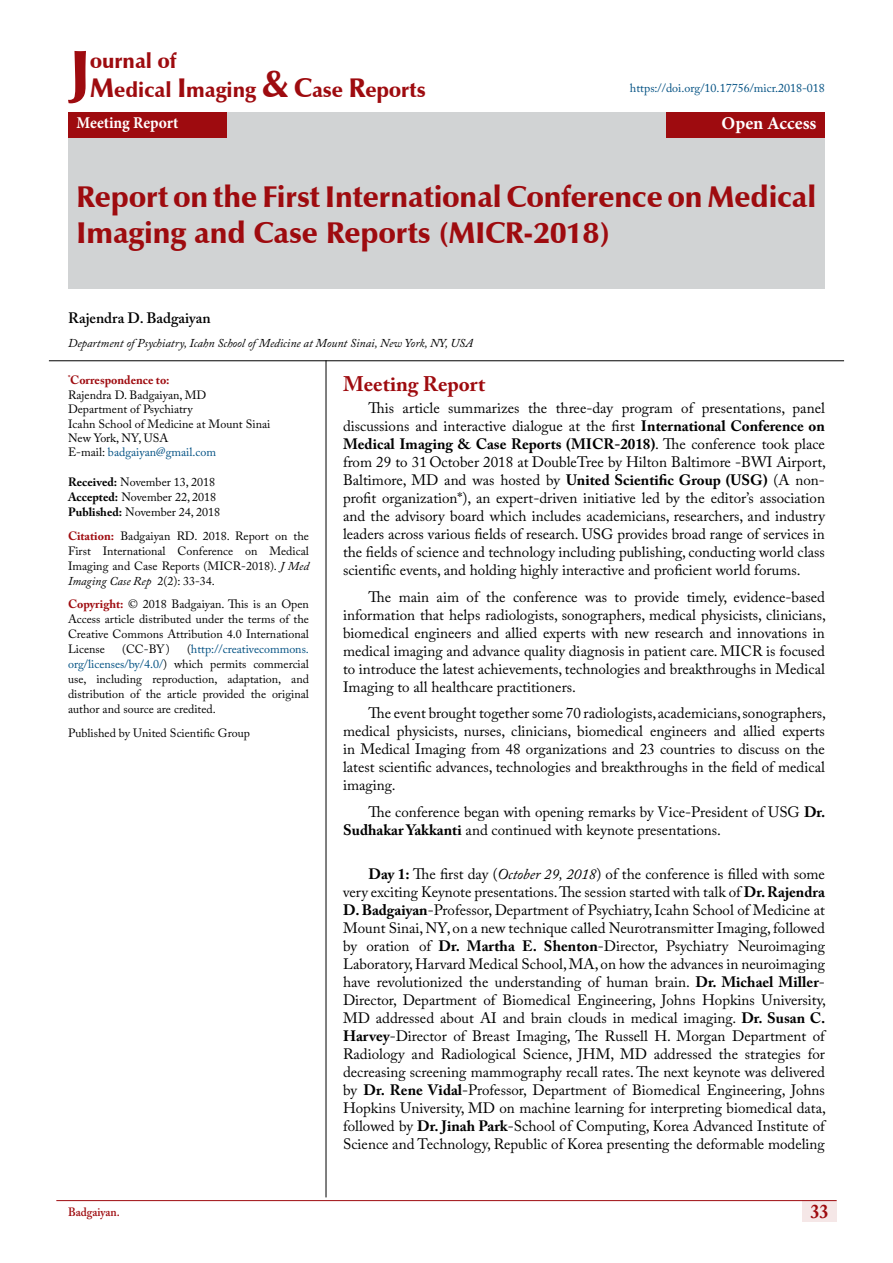
<style>
.page{position:relative;width:893px;height:1263px;background:#fff}
.page>*{position:absolute;margin:0;border:0;box-sizing:border-box;transform-origin:0 0}
.t1{font:900 62.1px "Zapf Humanist 601 BT";color:#9e0b0f}
.t2{font:900 30px/36px "Zapf Humanist 601 BT";color:#9e0b0f}
.t3{font:900 21px/29.4px "Zapf Humanist 601 BT";color:#9e0b0f}
.t4{font:700 21px "Adobe Caslon Pro";color:#9e0b0f}
.t5{font:700 19.5px "Adobe Caslon Pro";color:#9e0b0f;scale:.9 1}
.t6{font:700 18px "Minion Pro";color:#fff}
.t7{font:700 16.5px "Minion Pro";color:#fff;scale:.94 1}
.t8{font:15px/18px "Adobe Caslon Pro";color:#000;text-align:justify}
.t9{font:600 15px "Adobe Caslon Pro";color:#000}
.t10{font:12px/15px "Adobe Caslon Pro";color:#000;text-align:justify}
.t11{font:italic 12px "Adobe Caslon Pro";color:#000}
.t12{font:12px "Adobe Caslon Pro";color:#005082}
.t13{font:600 12px "Adobe Caslon Pro";color:#9e0b0f;scale:.95 1}
.s1{font-size:27px}
.s2{font-size:37.5px}
.s3{font-weight:700;color:#9e0b0f}
.s4{color:#005083}
.s5{font-weight:700}
.s6{font-style:italic}
.s7{color:#005082}
</style>
<div class="page">
<div style="left:802px;top:1200px;width:35px;height:21px;background:#f5e7e7"></div>
<hr style="left:56px;top:1200px;width:781px;height:1px;background:#9e0b0f">
<div style="left:68px;top:112px;width:757px;height:177px;background:#d1d3d4"></div>
<div style="left:68px;top:112px;width:159px;height:26px;background:#9e0b0f"></div>
<div style="left:666px;top:112px;width:159px;height:26px;background:#9e0b0f"></div>
<hr style="left:326px;top:360px;width:1px;height:837px;background:#000">
<hr style="left:49px;top:360px;width:795px;height:1px;background:#000">
<h1 class="t1" style="left:70px;top:34px;width:22px">J</h1>
<h3 class="t3" style="left:90px;top:46px;width:337px">ournal of<br><span class="s1">M</span>edical <span class="s1">I</span>maging <span class="s2">&amp;</span> <span class="s1">C</span>ase <span class="s1">R</span>eports</h3>
<p class="t12" style="left:630px;top:81px;width:196px">https://doi.org/10.17756/micr.2018-018</p>
<p class="t7" style="left:77px;top:111px;width:110px">Meeting Report</p>
<p class="t6" style="left:721px;top:111px;width:96px">Open Access</p>
<h2 class="t2" style="left:77px;top:179px;width:741px">Report on the First International Conference on Medical<br>Imaging and Case Reports (MICR-2018)</h2>
<p class="t9" style="left:68px;top:309px;width:144px">Rajendra D. Badgaiyan</p>
<p class="t11" style="left:68px;top:336px;width:406px">Department of Psychiatry, Icahn School of Medicine at Mount Sinai, New York, NY, USA</p>
<p class="t10" style="left:68px;top:373px;width:204px;line-height:14.4px;text-align:left"><sup>*</sup><span class="s3">Correspondence to:<br></span>Rajendra D. Badgaiyan, MD<br>Department of Psychiatry<br>Icahn School of Medicine at Mount Sinai<br>New York, NY, USA<br>E-mail: <span class="s4">badgaiyan@gmail.com</span></p>
<p class="t10" style="left:68px;top:475px;width:154px;text-align:left"><span class="s5">Received:</span> November 13, 2018<br><span class="s5">Accepted:</span> November 22, 2018<br><span class="s5">Published:</span> November 24, 2018</p>
<p class="t10" style="left:68px;top:528px;width:242px"><span class="s3">Citation:</span> Badgaiyan RD. 2018. Report on the First International Conference on Medical Imaging and Case Reports (MICR-2018). <span class="s6">J Med Imaging Case Rep</span> 2(2): 33-34.</p>
<p class="t10" style="left:68px;top:597px;width:242px"><span class="s3">Copyright:</span> © 2018 Badgaiyan. This is an Open Access article distributed under the terms of the Creative Commons Attribution 4.0 International License</p>
<h3 class="t4" style="left:343px;top:371px;width:144px">Meeting Report</h3>
<p class="t8" style="left:343px;top:399px;width:484px;text-indent:26px">This article summarizes the three-day program of presentations, panel discussions and interactive dialogue at the first <span class="s5">International Conference on Medical Imaging &amp; Case Reports (MICR-2018)</span>. The conference took place from 29 to 31 October 2018 at DoubleTree by Hilton Baltimore -BWI Airport, Baltimore, MD and was hosted by <span class="s5">United Scientific Group (USG)</span> (A non&shy;profit organization*), an expert-driven initiative led by the editor’s association and the advisory board which includes academicians, researchers, and industry leaders across various fields of research. USG provides broad range of services in the fields of science and technology including publishing, conducting world class scientific events, and holding highly interactive and proficient world forums.</p>
<p class="t8" style="left:343px;top:588px;width:484px;text-indent:26px">The main aim of the conference was to provide timely, evidence-based information that helps radiologists, sonographers, medical physicists, clinicians, biomedical engineers and allied experts with new research and innovations in medical imaging and advance quality diagnosis in patient care. MICR is focused to introduce the latest achievements, technologies and breakthroughs in Medical Imaging to all healthcare practitioners.</p>
<p class="t8" style="left:343px;top:704px;width:484px;text-indent:26px">The event brought together some 70 radiologists, academicians, sonographers, medical physicists, nurses, clinicians, biomedical engineers and allied experts in Medical Imaging from 48 organizations and 23 countries to discuss on the latest scientific advances, technologies and breakthroughs in the field of medical imaging.</p>
<p class="t8" style="left:343px;top:803px;width:484px;text-indent:26px">The conference began with opening remarks by Vice-President of USG <span class="s5">Dr.<br>Sudhakar Yakkanti</span> and continued with keynote presentations.</p>
<p class="t8" style="left:343px;top:865px;width:484px;text-indent:26px"><span class="s5">Day 1:</span> The first day (<span class="s6">October 29, 2018</span>) of the conference is filled with some very exciting Keynote presentations. The session started with talk of <span class="s5">Dr. Rajendra D. Badgaiyan</span>-Professor, Department of Psychiatry, Icahn School of Medicine at Mount Sinai, NY, on a new technique called Neurotransmitter Imaging, followed by oration of <span class="s5">Dr. Martha E. Shenton</span>-Director, Psychiatry Neuroimaging Laboratory, Harvard Medical School, MA, on how the advances in neuroimaging have revolutionized the understanding of human brain. <span class="s5">Dr. Michael Miller</span>-Director, Department of Biomedical Engineering, Johns Hopkins University, MD addressed about AI and brain clouds in medical imaging. <span class="s5">Dr. Susan C.<br>Harvey</span>-Director of Breast Imaging, The Russell H. Morgan Department of Radiology and Radiological Science, JHM, MD addressed the strategies for decreasing screening mammography recall rates. The next keynote was delivered by <span class="s5">Dr. Rene Vidal</span>-Professor, Department of Biomedical Engineering, Johns Hopkins University, MD on machine learning for interpreting biomedical data, followed by <span class="s5">Dr. Jinah Park</span>-School of Computing, Korea Advanced Institute of Science and Technology, Republic of Korea presenting the deformable modeling</p>
<p class="t10" style="left:68px;top:642px;width:242px;text-indent:119px">(<span class="s7">http://creativecommons. org/licenses/by/4.0/</span>) which permits commercial use, including reproduction, adaptation, and distribution of the article provided the original author and source are credited.</p>
<p class="t10" style="left:68px;top:725px;width:183px">Published by United Scientific Group</p>
<p class="t10" style="left:122px;top:642px;width:49px">(CC-BY)</p>
<p class="t13" style="left:68px;top:1204px;width:56px">Badgaiyan.</p>
<h3 class="t5" style="left:811px;top:1200px;width:21px">33</h3>
</div>
